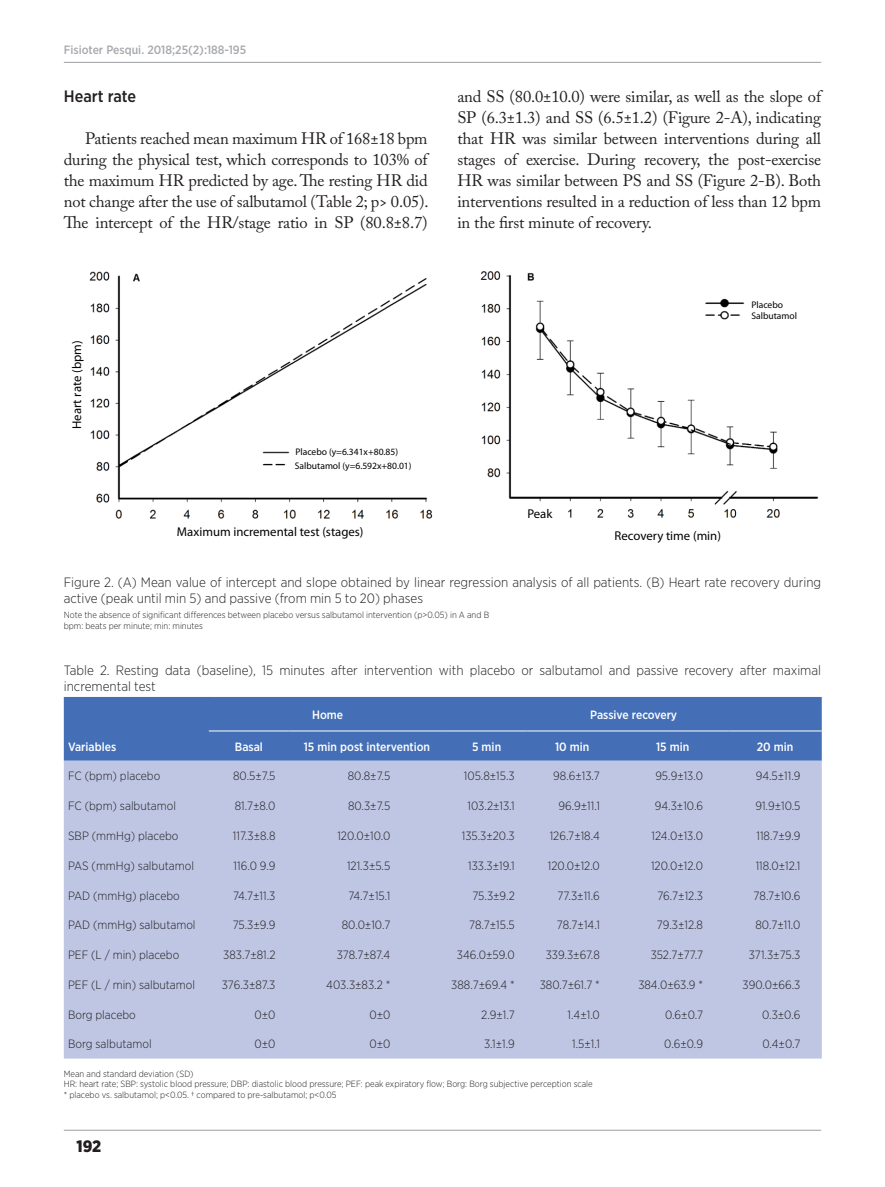
<style>
.page{position:relative;width:885px;height:1187px;background:#fff}
.page>*{position:absolute;margin:0;border:0;box-sizing:border-box;transform-origin:0 0}
.TEXTO{font:16.5px/21px "Adobe Caslon Pro";letter-spacing:-.01em;color:#231f20;text-align:justify}
.Sub2{font:500 16.5px "Gotham Narrow";color:#231f20}
.t1{font:900 16.5px "Gotham Narrow";color:#231f20}
.Figura_tit{font:300 13.5px/16.2px "Gotham Narrow";color:#231f20}
.Tab_tit{font:300 13.5px/16.2px "Gotham Narrow";color:#231f20}
.t2{font:12.75px "Myriad Pro";color:#000}
.Tab_corpo{font:300 12px "Gotham Narrow";color:#231f20}
.Tab_gravata{font:500 12px "Gotham Narrow";color:#fff}
.t3{font:500 12px "Gotham Narrow";color:#a8a9ad}
.t4{font:9.6px/13.8px "Myriad Pro";color:#000}
.legenda{font:300 9px "Gotham Narrow";color:#231f20}
</style>
<div class="page">
<hr style="left:64px;top:62px;width:757px;height:1px;background:#a8a9ad">
<hr style="left:64px;top:1129px;width:757px;height:1px;background:#a8a9ad">
<img style="left:89px;top:271px;width:730px;height:248px">
<div style="left:292px;top:441px;width:146px;height:35px;background:#fff"></div>
<div style="left:519px;top:505px;width:40px;height:34px;background:#fff"></div>
<div style="left:745px;top:291px;width:70px;height:34px;background:#fff"></div>
<div style="left:64px;top:697px;width:757px;height:63px;background:#446fb6"></div>
<div style="left:64px;top:760px;width:757px;height:298px;background:#bec6e3"></div>
<hr style="left:209px;top:697px;width:1px;height:33px;background:#446fb6">
<hr style="left:209px;top:730px;width:79px;height:1px;background:#fff">
<hr style="left:288px;top:730px;width:157px;height:1px;background:#fff">
<hr style="left:445px;top:730px;width:82px;height:1px;background:#fff">
<hr style="left:527px;top:730px;width:90px;height:1px;background:#fff">
<hr style="left:617px;top:730px;width:111px;height:1px;background:#fff">
<hr style="left:728px;top:730px;width:93px;height:1px;background:#fff">
<p class="t3" style="left:64px;top:42px;width:184px">Fisioter Pesqui. 2018;25(2):188-195</p>
<p class="Sub2" style="left:64px;top:86px;width:74px">Heart rate</p>
<p class="TEXTO" style="left:64px;top:128px;width:366px;text-indent:21px">Patients reached mean maximum HR of 168±18 bpm during the physical test, which corresponds to 103% of the maximum HR predicted by age. The resting HR did not change after the use of salbutamol (Table 2; p&gt; 0.05).<br>The intercept of the HR/stage ratio in SP (80.8±8.7)</p>
<p class="t2" style="left:69px;top:429px;width:90px;rotate:-90deg">Heart rate (bpm)</p>
<p class="t4" style="left:295px;top:445px;width:118px">Placebo (y=6.341x+80.85)<br>Salbutamol (y=6.592x+80.01)</p>
<p class="TEXTO" style="left:457px;top:86px;width:365px">and SS (80.0±10.0) were similar, as well as the slope of SP (6.3±1.3) and SS (6.5±1.2) (Figure 2-A), indicating that HR was similar between interventions during all stages of exercise. During recovery, the post-exercise HR was similar between PS and SS (Figure 2-B). Both interventions resulted in a reduction of less than 12 bpm in the first minute of recovery.</p>
<p class="t2" style="left:527px;top:506px;width:26px">Peak</p>
<p class="t4" style="left:751px;top:299px;width:47px;line-height:10.6px">Placebo<br>Salbutamol</p>
<p class="t2" style="left:177px;top:524px;width:188px">Maximum incremental test (stages)</p>
<p class="t2" style="left:614px;top:527px;width:108px">Recovery time (min)</p>
<p class="Figura_tit" style="left:64px;top:573px;width:758px">Figure 2. (A) Mean value of intercept and slope obtained by linear regression analysis of all patients. (B) Heart rate recovery during active (peak until min 5) and passive (from min 5 to 20) phases</p>
<p class="legenda" style="left:64px;top:609px;width:427px">Note the absence of significant differences between placebo versus salbutamol intervention (p&gt;0.05) in A and B</p>
<p class="legenda" style="left:64px;top:620px;width:141px">bpm: beats per minute; min: minutes</p>
<p class="Tab_tit" style="left:64px;top:661px;width:758px">Table 2. Resting data (baseline), 15 minutes after intervention with placebo or salbutamol and passive recovery after maximal incremental test</p>
<p class="Tab_gravata" style="left:312px;top:707px;width:33px">Home</p>
<p class="Tab_gravata" style="left:590px;top:707px;width:88px">Passive recovery</p>
<p class="Tab_gravata" style="left:68px;top:738px;width:50px">Variables</p>
<p class="Tab_gravata" style="left:235px;top:738px;width:30px">Basal</p>
<p class="Tab_gravata" style="left:304px;top:738px;width:128px">15 min post intervention</p>
<p class="Tab_gravata" style="left:472px;top:738px;width:31px">5 min</p>
<p class="Tab_gravata" style="left:555px;top:738px;width:36px">10 min</p>
<p class="Tab_gravata" style="left:656px;top:738px;width:35px">15 min</p>
<p class="Tab_gravata" style="left:756px;top:738px;width:38px">20 min</p>
<p class="Tab_corpo" style="left:68px;top:768px;width:94px">FC (bpm) placebo</p>
<p class="Tab_corpo" style="left:233px;top:768px;width:44px">80.5±7.5</p>
<p class="Tab_corpo" style="left:348px;top:768px;width:44px">80.8±7.5</p>
<p class="Tab_corpo" style="left:464px;top:768px;width:52px">105.8±15.3</p>
<p class="Tab_corpo" style="left:553px;top:768px;width:48px">98.6±13.7</p>
<p class="Tab_corpo" style="left:655px;top:768px;width:49px">95.9±13.0</p>
<p class="Tab_corpo" style="left:755px;top:768px;width:46px">94.5±11.9</p>
<p class="Tab_corpo" style="left:68px;top:798px;width:109px">FC (bpm) salbutamol</p>
<p class="Tab_corpo" style="left:235px;top:798px;width:42px">81.7±8.0</p>
<p class="Tab_corpo" style="left:348px;top:798px;width:44px">80.3±7.5</p>
<p class="Tab_corpo" style="left:467px;top:798px;width:49px">103.2±13.1</p>
<p class="Tab_corpo" style="left:558px;top:798px;width:43px">96.9±11.1</p>
<p class="Tab_corpo" style="left:654px;top:798px;width:50px">94.3±10.6</p>
<p class="Tab_corpo" style="left:755px;top:798px;width:47px">91.9±10.5</p>
<p class="Tab_corpo" style="left:68px;top:828px;width:112px">SBP (mmHg) placebo</p>
<p class="Tab_corpo" style="left:233px;top:828px;width:44px">117.3±8.8</p>
<p class="Tab_corpo" style="left:337px;top:828px;width:54px">120.0±10.0</p>
<p class="Tab_corpo" style="left:461px;top:828px;width:55px">135.3±20.3</p>
<p class="Tab_corpo" style="left:549px;top:828px;width:52px">126.7±18.4</p>
<p class="Tab_corpo" style="left:651px;top:828px;width:53px">124.0±13.0</p>
<p class="Tab_corpo" style="left:756px;top:828px;width:45px">118.7±9.9</p>
<p class="Tab_corpo" style="left:68px;top:858px;width:127px">PAS (mmHg) salbutamol</p>
<p class="Tab_corpo" style="left:233px;top:858px;width:43px">116.0 9.9</p>
<p class="Tab_corpo" style="left:347px;top:858px;width:45px">121.3±5.5</p>
<p class="Tab_corpo" style="left:468px;top:858px;width:48px">133.3±19.1</p>
<p class="Tab_corpo" style="left:548px;top:858px;width:54px">120.0±12.0</p>
<p class="Tab_corpo" style="left:651px;top:858px;width:54px">120.0±12.0</p>
<p class="Tab_corpo" style="left:755px;top:858px;width:46px">118.0±12.1</p>
<p class="Tab_corpo" style="left:68px;top:887px;width:113px">PAD (mmHg) placebo</p>
<p class="Tab_corpo" style="left:233px;top:887px;width:44px">74.7±11.3</p>
<p class="Tab_corpo" style="left:348px;top:887px;width:43px">74.7±15.1</p>
<p class="Tab_corpo" style="left:472px;top:887px;width:44px">75.3±9.2</p>
<p class="Tab_corpo" style="left:557px;top:887px;width:44px">77.3±11.6</p>
<p class="Tab_corpo" style="left:657px;top:887px;width:47px">76.7±12.3</p>
<p class="Tab_corpo" style="left:753px;top:887px;width:48px">78.7±10.6</p>
<p class="Tab_corpo" style="left:68px;top:917px;width:129px">PAD (mmHg) salbutamol</p>
<p class="Tab_corpo" style="left:233px;top:917px;width:44px">75.3±9.9</p>
<p class="Tab_corpo" style="left:342px;top:917px;width:50px">80.0±10.7</p>
<p class="Tab_corpo" style="left:469px;top:917px;width:47px">78.7±15.5</p>
<p class="Tab_corpo" style="left:557px;top:917px;width:44px">78.7±14.1</p>
<p class="Tab_corpo" style="left:657px;top:917px;width:48px">79.3±12.8</p>
<p class="Tab_corpo" style="left:755px;top:917px;width:46px">80.7±11.0</p>
<p class="Tab_corpo" style="left:68px;top:947px;width:113px">PEF (L / min) placebo</p>
<p class="Tab_corpo" style="left:223px;top:947px;width:54px">383.7±81.2</p>
<p class="Tab_corpo" style="left:337px;top:947px;width:55px">378.7±87.4</p>
<p class="Tab_corpo" style="left:457px;top:947px;width:59px">346.0±59.0</p>
<p class="Tab_corpo" style="left:545px;top:947px;width:56px">339.3±67.8</p>
<p class="Tab_corpo" style="left:650px;top:947px;width:54px">352.7±77.7</p>
<p class="Tab_corpo" style="left:748px;top:947px;width:53px">371.3±75.3</p>
<p class="Tab_corpo" style="left:68px;top:977px;width:128px">PEF (L / min) salbutamol</p>
<p class="Tab_corpo" style="left:222px;top:977px;width:55px">376.3±87.3</p>
<p class="Tab_corpo" style="left:326px;top:977px;width:66px">403.3±83.2 *</p>
<p class="Tab_corpo" style="left:451px;top:977px;width:65px">388.7±69.4 *</p>
<p class="Tab_corpo" style="left:539px;top:977px;width:62px">380.7±61.7 *</p>
<p class="Tab_corpo" style="left:638px;top:977px;width:66px">384.0±63.9 *</p>
<p class="Tab_corpo" style="left:742px;top:977px;width:59px">390.0±66.3</p>
<p class="Tab_corpo" style="left:68px;top:1007px;width:69px">Borg placebo</p>
<p class="Tab_corpo" style="left:254px;top:1007px;width:22px">0±0</p>
<p class="Tab_corpo" style="left:369px;top:1007px;width:22px">0±0</p>
<p class="Tab_corpo" style="left:481px;top:1007px;width:35px">2.9±1.7</p>
<p class="Tab_corpo" style="left:567px;top:1007px;width:34px">1.4±1.0</p>
<p class="Tab_corpo" style="left:665px;top:1007px;width:40px">0.6±0.7</p>
<p class="Tab_corpo" style="left:762px;top:1007px;width:40px">0.3±0.6</p>
<p class="Tab_corpo" style="left:68px;top:1036px;width:85px">Borg salbutamol</p>
<p class="Tab_corpo" style="left:254px;top:1036px;width:22px">0±0</p>
<p class="Tab_corpo" style="left:369px;top:1036px;width:22px">0±0</p>
<p class="Tab_corpo" style="left:484px;top:1036px;width:32px">3.1±1.9</p>
<p class="Tab_corpo" style="left:572px;top:1036px;width:29px">1.5±1.1</p>
<p class="Tab_corpo" style="left:664px;top:1036px;width:40px">0.6±0.9</p>
<p class="Tab_corpo" style="left:762px;top:1036px;width:40px">0.4±0.7</p>
<p class="legenda" style="left:64px;top:1067px;width:131px">Mean and standard deviation (SD)</p>
<p class="legenda" style="left:64px;top:1078px;width:530px">HR: heart rate; SBP: systolic blood pressure; DBP: diastolic blood pressure; PEF: peak expiratory flow; Borg: Borg subjective perception scale</p>
<p class="legenda" style="left:64px;top:1089px;width:274px">* placebo vs. salbutamol; p&lt;0.05. † compared to pre-salbutamol; p&lt;0.05</p>
<h1 class="t1" style="left:77px;top:1135px;width:26px">192</h1>
</div>
